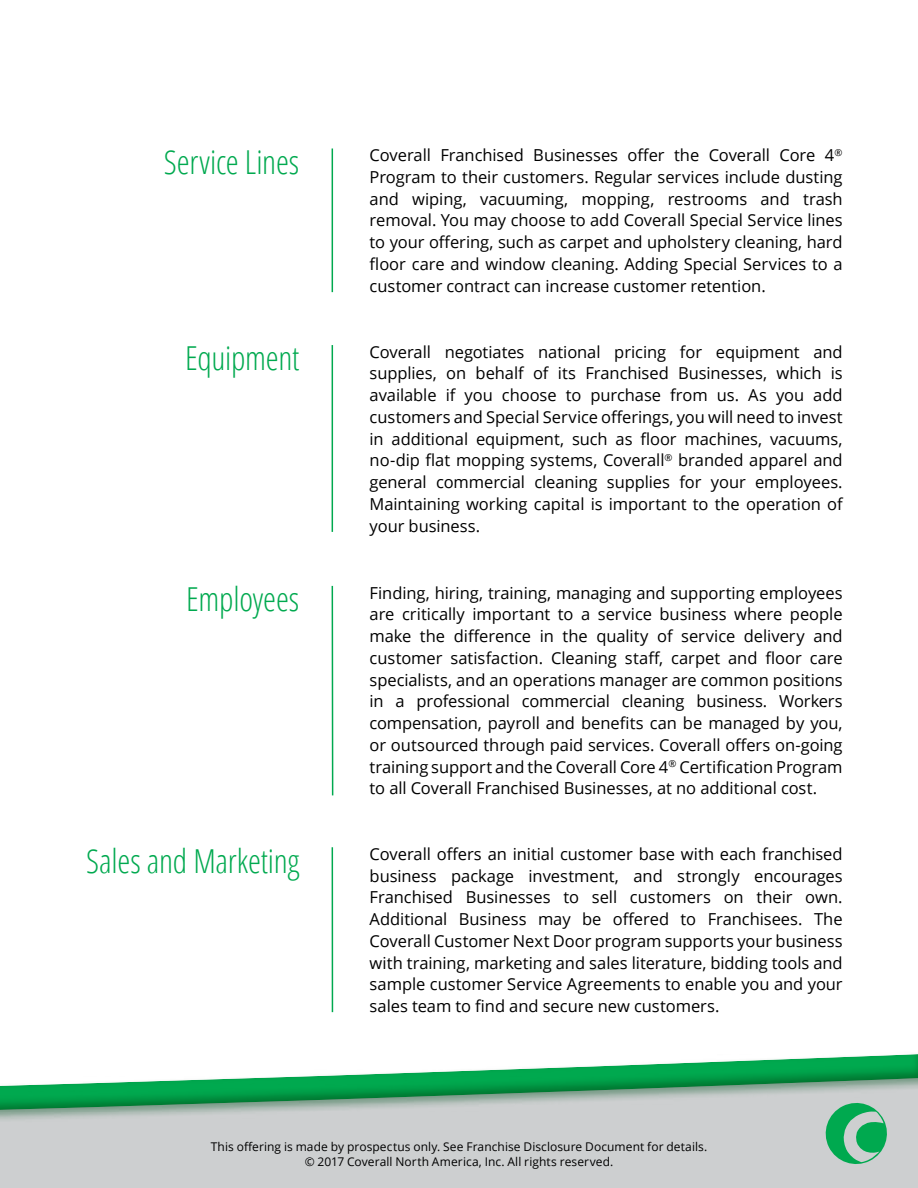
<style>
.page{position:relative;width:918px;height:1188px;background:#fff}
.page>*{position:absolute;margin:0;border:0;box-sizing:border-box;transform-origin:0 0}
.t1{font:300 condensed 33px "Open Sans";letter-spacing:-.01em;color:#00a94f}
.t2{font:16.5px/21.8px "Open Sans";letter-spacing:-.005em;color:#000;text-align:justify}
.t3{font:12px/15px "Open Sans";letter-spacing:.005em;color:#000;text-align:center}
</style>
<div class="page">
<hr style="left:332px;top:148px;width:1px;height:144px;background:#00a94f">
<hr style="left:332px;top:345px;width:1px;height:187px;background:#00a94f">
<hr style="left:332px;top:586px;width:1px;height:209px;background:#00a94f">
<hr style="left:332px;top:847px;width:1px;height:165px;background:#00a94f">
<div style="left:0;top:1138px;width:918px;height:50px;background:#cdcfd0"></div>
<div style="left:0;top:1051px;width:918px;height:87px;background:#005320;opacity:.45"></div>
<div style="left:0;top:1053px;width:918px;height:74px;background:#005320;opacity:.5"></div>
<svg style="left:826px;top:1103px;width:65px;height:61px;background:#62bb8c"></svg>
<h1 class="t1" style="left:164px;top:139px;width:137px">Service Lines</h1>
<p class="t2" style="left:370px;top:144px;width:475px">Coverall Franchised Businesses offer the Coverall Core 4<sup>® </sup>Program to their customers. Regular services include dusting and wiping, vacuuming, mopping, restrooms and trash removal. You may choose to add Coverall Special Service lines to your offering, such as carpet and upholstery cleaning, hard floor care and window cleaning. Adding Special Services to a customer contract can increase customer retention.</p>
<h1 class="t1" style="left:185px;top:336px;width:116px">Equipment</h1>
<p class="t2" style="left:370px;top:340px;width:475px">Coverall negotiates national pricing for equipment and supplies, on behalf of its Franchised Businesses, which is available if you choose to purchase from us. As you add customers and Special Service offerings, you will need to invest in additional equipment, such as floor machines, vacuums, no-dip flat mopping systems, Coverall<sup>®</sup> branded apparel and general commercial cleaning supplies for your employees.<br>Maintaining working capital is important to the operation of your business.</p>
<h1 class="t1" style="left:186px;top:577px;width:115px">Employees</h1>
<p class="t2" style="left:370px;top:581px;width:475px">Finding, hiring, training, managing and supporting employees are critically important to a service business where people make the difference in the quality of service delivery and customer satisfaction. Cleaning staff, carpet and floor care specialists, and an operations manager are common positions in a professional commercial cleaning business. Workers compensation, payroll and benefits can be managed by you, or outsourced through paid services. Coverall offers on-going training support and the Coverall Core 4<sup>®</sup> Certification Program to all Coverall Franchised Businesses, at no additional cost.</p>
<h1 class="t1" style="left:86px;top:838px;width:215px">Sales and Marketing</h1>
<p class="t2" style="left:370px;top:843px;width:475px">Coverall offers an initial customer base with each franchised business package investment, and strongly encourages Franchised Businesses to sell customers on their own.<br>Additional Business may be offered to Franchisees. The Coverall Customer Next Door program supports your business with training, marketing and sales literature, bidding tools and sample customer Service Agreements to enable you and your sales team to find and secure new customers.</p>
<p class="t3" style="left:211px;top:1139px;width:498px">This offering is made by prospectus only. See Franchise Disclosure Document for details. © 2017 Coverall North America, Inc. All rights reserved.</p>
</div>
